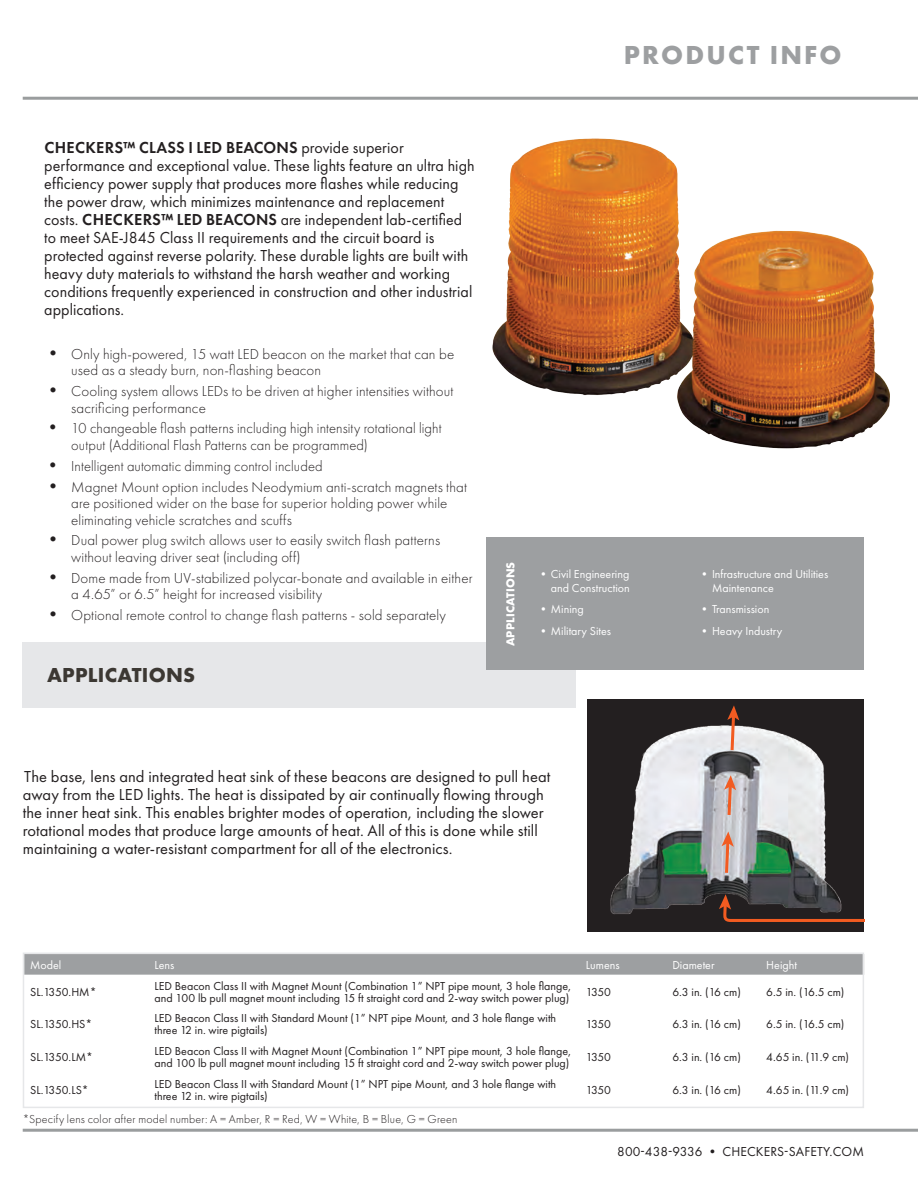
<style>
.page{position:relative;width:918px;height:1188px;background:#fff}
.page>*{position:absolute;margin:0;border:0;box-sizing:border-box;transform-origin:0 0}
.t1{font:700 27px "Futura New";letter-spacing:.08em;color:#9d9fa1}
.t2{font:700 21px "Futura New";letter-spacing:.01em;color:#3c3833}
.t3{font:16.5px/18px "Futura New";letter-spacing:.005em;color:#231f20}
.t4{font:300 15px/16.5px "Futura New";letter-spacing:.005em;color:#231f20}
.t5{font:13.5px "Futura New";letter-spacing:.01em;color:#231f20}
.t6{font:12px/12px "Futura New";color:#231f20}
.t7{font:12px/14.4px "Futura New";color:#fff;text-align:right}
.t8{font:300 12px "Futura New";letter-spacing:.015em;color:#231f20}
.t9{font:700 12px "Futura New";letter-spacing:.01em;color:#fff}
.s1{font-family:"Futura New Demi"}
.s2{font-size:18px}
</style>
<div class="page">
<hr style="left:23px;top:97px;width:895px;height:3px;background:#9a9d9e">
<hr style="left:23px;top:1129px;width:895px;height:3px;background:#9a9d9e">
<div style="left:23px;top:642px;width:553px;height:65px;background:#e6e7e9"></div>
<div style="left:486px;top:538px;width:378px;height:132px;background:#9d9fa1"></div>
<div style="left:26px;top:956px;width:835px;height:19px;background:#9d9fa1"></div>
<div style="left:23px;top:953px;width:841px;height:155px;border:2px solid #e6e7e9"></div>
<img style="left:492px;top:138px;width:398px;height:311px">
<div style="left:587px;top:699px;width:277px;height:233px;background:#231f20"></div>
<img style="left:610px;top:725px;width:227px;height:190px">
<svg style="left:724px;top:775px;width:12px;height:43px"></svg>
<svg style="left:721px;top:831px;width:13px;height:45px"></svg>
<svg style="left:719px;top:894px;width:145px;height:28px"></svg>
<svg style="left:727px;top:705px;width:12px;height:48px"></svg>
<p class="t3" style="left:44px;top:138px;width:432px"><span class="s1">CHECKERS™ CLASS I LED BEACONS</span> provide superior performance and exceptional value. These lights feature an ultra high efficiency power supply that produces more flashes while reducing the power draw, which minimizes maintenance and replacement costs. <span class="s1">CHECKERS™ LED BEACONS</span> are independent lab-certified to meet SAE-J845 Class II requirements and the circuit board is protected against reverse polarity. These durable lights are built with heavy duty materials to withstand the harsh weather and working conditions frequently experienced in construction and other industrial applications.</p>
<p class="t4" style="left:71px;top:346px;width:385px;text-indent:-27px"><span class="s2">•</span> Only high-powered, 15 watt LED beacon on the market that can be used as a steady burn, non-flashing beacon</p>
<p class="t4" style="left:71px;top:383px;width:384px;text-indent:-27px"><span class="s2">•</span> Cooling system allows LEDs to be driven at higher intensities without sacrificing performance</p>
<p class="t4" style="left:71px;top:420px;width:372px;text-indent:-27px"><span class="s2">•</span> 10 changeable flash patterns including high intensity rotational light output (Additional Flash Patterns can be programmed)</p>
<p class="t4" style="left:44px;top:458px;width:280px"><span class="s2">•</span> Intelligent automatic dimming control included</p>
<p class="t4" style="left:71px;top:478px;width:397px;text-indent:-27px"><span class="s2">•</span> Magnet Mount option includes Neodymium anti-scratch magnets that are positioned wider on the base for superior holding power while eliminating vehicle scratches and scuffs</p>
<p class="t4" style="left:71px;top:532px;width:370px;text-indent:-27px"><span class="s2">•</span> Dual power plug switch allows user to easily switch flash patterns without leaving driver seat (including off)</p>
<p class="t4" style="left:71px;top:570px;width:403px;text-indent:-27px"><span class="s2">•</span> Dome made from UV-stabilized polycar-bonate and available in either a 4.65” or 6.5” height for increased visibility</p>
<p class="t4" style="left:44px;top:607px;width:403px"><span class="s2">•</span> Optional remote control to change flash patterns - sold separately</p>
<p class="t2" style="left:47px;top:662px;width:149px">APPLICATIONS</p>
<p class="t1" style="left:624px;top:38px;width:219px">PRODUCT INFO</p>
<p class="t9" style="left:503px;top:646px;width:86px;rotate:-90deg">APPLICATIONS</p>
<p class="t7" style="left:537px;top:567px;width:94px">•Civil Engineering and Construction</p>
<p class="t7" style="left:537px;top:602px;width:48px">•Mining</p>
<p class="t7" style="left:537px;top:623px;width:75px">•Military Sites</p>
<p class="t7" style="left:712px;top:567px;width:118px;text-align:left;text-indent:-14px">•Infrastructure and Utilities<br>Maintenance</p>
<p class="t7" style="left:699px;top:602px;width:72px">•Transmission</p>
<p class="t7" style="left:699px;top:623px;width:85px">•Heavy Industry</p>
<p class="t3" style="left:23px;top:768px;width:529px">The base, lens and integrated heat sink of these beacons are designed to pull heat away from the LED lights. The heat is dissipated by air continually flowing through the inner heat sink. This enables brighter modes of operation, including the slower rotational modes that produce large amounts of heat. All of this is done while still maintaining a water-resistant compartment for all of the electronics.</p>
<p class="t7" style="left:30px;top:958px;width:33px">Model</p>
<p class="t7" style="left:154px;top:958px;width:21px">Lens</p>
<p class="t7" style="left:586px;top:958px;width:35px">Lumens</p>
<p class="t7" style="left:672px;top:958px;width:44px">Diameter</p>
<p class="t7" style="left:766px;top:958px;width:32px">Height</p>
<p class="t6" style="left:30px;top:985px;width:68px">SL.1350.HM*</p>
<p class="t6" style="left:154px;top:979px;width:419px">LED Beacon Class II with Magnet Mount (Combination 1” NPT pipe mount, 3 hole flange, and 100 lb pull magnet mount including 15 ft straight cord and 2-way switch power plug)</p>
<p class="t6" style="left:586px;top:985px;width:27px">1350</p>
<p class="t6" style="left:672px;top:985px;width:70px">6.3 in. (16 cm)</p>
<p class="t6" style="left:766px;top:985px;width:80px">6.5 in. (16.5 cm)</p>
<p class="t6" style="left:30px;top:1018px;width:64px">SL.1350.HS*</p>
<p class="t6" style="left:154px;top:1012px;width:403px">LED Beacon Class II with Standard Mount (1” NPT pipe Mount, and 3 hole flange with three 12 in. wire pigtails)</p>
<p class="t6" style="left:586px;top:1018px;width:27px">1350</p>
<p class="t6" style="left:672px;top:1018px;width:70px">6.3 in. (16 cm)</p>
<p class="t6" style="left:766px;top:1018px;width:80px">6.5 in. (16.5 cm)</p>
<p class="t6" style="left:30px;top:1051px;width:64px">SL.1350.LM*</p>
<p class="t6" style="left:154px;top:1045px;width:419px">LED Beacon Class II with Magnet Mount (Combination 1” NPT pipe mount, 3 hole flange, and 100 lb pull magnet mount including 15 ft straight cord and 2-way switch power plug)</p>
<p class="t6" style="left:586px;top:1051px;width:27px">1350</p>
<p class="t6" style="left:672px;top:1051px;width:70px">6.3 in. (16 cm)</p>
<p class="t6" style="left:766px;top:1051px;width:84px">4.65 in. (11.9 cm)</p>
<p class="t6" style="left:30px;top:1084px;width:60px">SL.1350.LS*</p>
<p class="t6" style="left:154px;top:1078px;width:403px">LED Beacon Class II with Standard Mount (1” NPT pipe Mount, and 3 hole flange with three 12 in. wire pigtails)</p>
<p class="t6" style="left:586px;top:1084px;width:27px">1350</p>
<p class="t6" style="left:672px;top:1084px;width:70px">6.3 in. (16 cm)</p>
<p class="t6" style="left:766px;top:1084px;width:84px">4.65 in. (11.9 cm)</p>
<p class="t8" style="left:23px;top:1112px;width:436px">*Specify lens color after model number: A = Amber, R = Red, W = White, B = Blue, G = Green</p>
<p class="t5" style="left:617px;top:1144px;width:248px">800-438-9336 • CHECKERS-SAFETY.COM</p>
</div>
